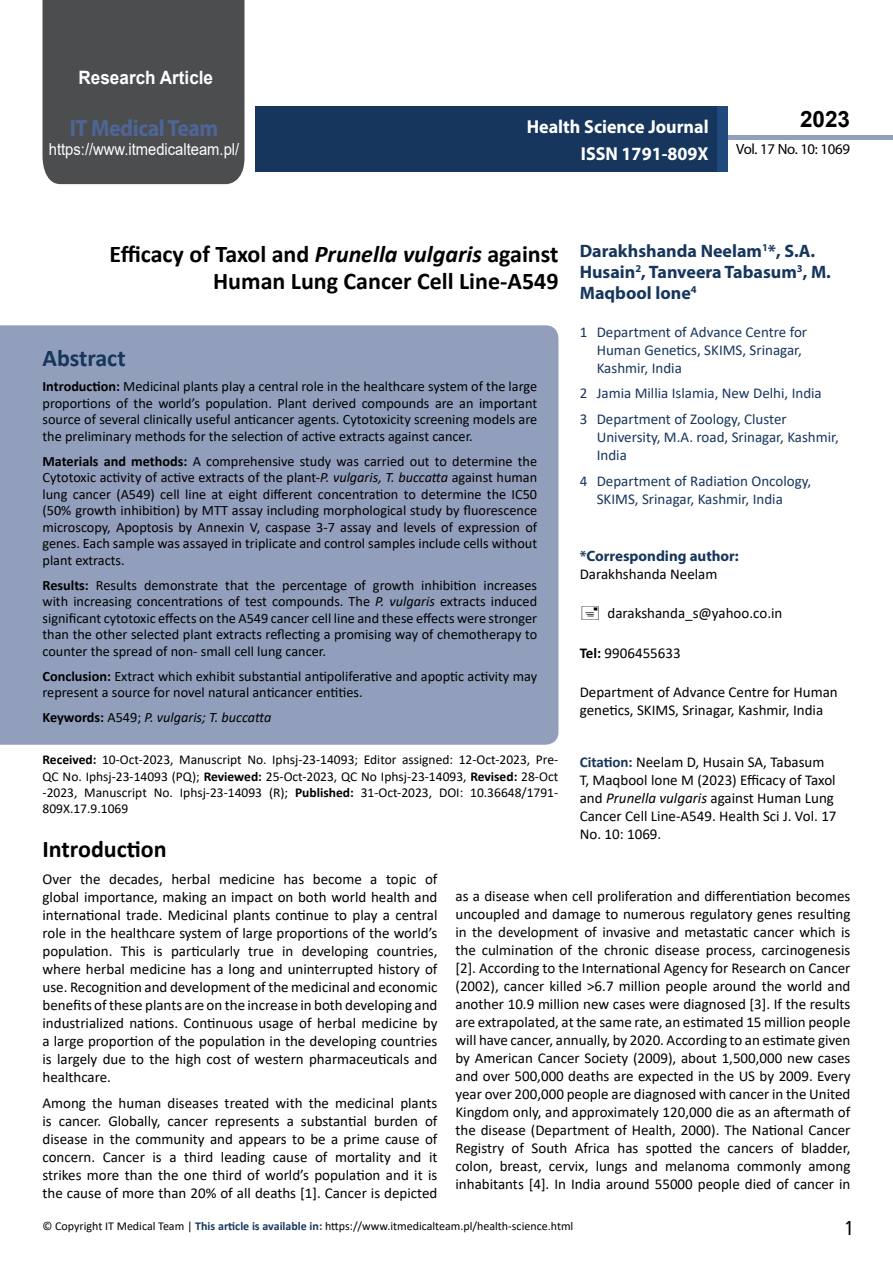
<style>
.page{position:relative;width:893px;height:1263px;background:#fff}
.page>*{position:absolute;margin:0;border:0;box-sizing:border-box;transform-origin:0 0}
.t1{font:25.5px "Tunga";color:#000}
.t2{font:700 24px/26.4px "Calibri";color:#000;text-align:right}
.t3{font:700 24px "Calibri";color:#16365d}
.t4{font:700 23.4px "Myriad Pro";letter-spacing:-.02em;color:#4e6697;scale:.93 1}
.t5{font:700 22.5px "Arial";color:#000}
.t6{font:700 18.75px "Myriad Pro";color:#fff;scale:.96 1}
.t7{font:700 18.45px "Arial";color:#fff;scale:.93 1}
.t8{font:700 18px/21px "Myriad Pro";color:#16365d}
.t9{font:16.5px "Arial";color:#fff;scale:.89 1}
.t10{font:15px/18px "Calibri";color:#000;text-align:justify}
.t11{font:15px/18px "Calibri";color:#16365d}
.t12{font:700 15px "Myriad Pro";color:#16365d}
.t13{font:14.85px "Myriad Pro";letter-spacing:-.02em;color:#000}
.t14{font:14.25px/16.5px "Calibri";color:#000;text-align:justify}
.t15{font:italic 14.25px "Calibri";color:#000}
.t16{font:13.5px/16.4px "Calibri";color:#000;text-align:justify}
.t17{font:12px "Calibri";color:#000}
.s1{font-style:italic}
.s2{font-weight:700}
.s3{font-weight:700;font-style:normal}
.s4{font-style:normal}
.s5{font-weight:700;color:#16365d}
.s6{font-weight:700;color:#16375d}
</style>
<div class="page">
<div style="left:728px;top:135px;width:165px;height:5px;background:#929fbc"></div>
<div style="left:255px;top:107px;width:462px;height:65px;background:#16365d"></div>
<div style="left:717px;top:107px;width:11px;height:65px;background:#1f497d"></div>
<div style="left:43px;top:0;width:201px;height:184px;background:#4c4d4f"></div>
<div style="left:0;top:325px;width:558px;height:420px;background:#929fbc"></div>
<p class="t7" style="left:79px;top:64px;width:146px">Research Article</p>
<h3 class="t4" style="left:70px;top:113px;width:161px">IT Medical Team</h3>
<p class="t9" style="left:49px;top:138px;width:215px">https://www.itmedicalteam.pl/</p>
<p class="t6" style="left:527px;top:114px;width:191px">Health Science Journal</p>
<h3 class="t5" style="left:800px;top:104px;width:52px">2023</h3>
<p class="t6" style="left:581px;top:142px;width:135px">ISSN 1791-809X</p>
<p class="t13" style="left:736px;top:140px;width:115px">Vol. 17 No. 10: 1069</p>
<p class="t8" style="left:580px;top:240px;width:253px">Darakhshanda Neelam<sup>1</sup>*, S.A.<br>Husain<sup>2</sup>, Tanveera Tabasum<sup>3</sup>, M.<br>Maqbool lone<sup>4</sup></p>
<p class="t11" style="left:597px;top:322px;width:212px;text-indent:-17px">1 Department of Advance Centre for<br>Human Genetics, SKIMS, Srinagar,<br>Kashmir, India</p>
<p class="t11" style="left:580px;top:380px;width:244px;line-height:25.7px">2 Jamia Millia Islamia, New Delhi, India<br>3 Department of Zoology, Cluster</p>
<p class="t11" style="left:597px;top:428px;width:244px">University, M.A. road, Srinagar, Kashmir,<br>India</p>
<p class="t11" style="left:597px;top:471px;width:216px;text-indent:-17px">4 Department of Radiation Oncology,<br>SKIMS, Srinagar, Kashmir, India</p>
<h2 class="t2" style="left:110px;top:241px;width:450px">Efficacy of Taxol and <span class="s1">Prunella vulgaris</span> against<br>Human Lung Cancer Cell Line-A549</h2>
<h2 class="t3" style="left:43px;top:341px;width:85px">Abstract</h2>
<p class="t14" style="left:43px;top:378px;width:496px"><span class="s2">Introduction:</span> Medicinal plants play a central role in the healthcare system of the large proportions of the world’s population. Plant derived compounds are an important source of several clinically useful anticancer agents. Cytotoxicity screening models are the preliminary methods for the selection of active extracts against cancer.</p>
<p class="t14" style="left:43px;top:452px;width:496px"><span class="s2">Materials and methods:</span> A comprehensive study was carried out to determine the Cytotoxic activity of active extracts of the plant-<span class="s1">P. vulgaris, T. buccatta</span> against human lung cancer (A549) cell line at eight different concentration to determine the IC50 (50% growth inhibition) by MTT assay including morphological study by fluorescence microscopy, Apoptosis by Annexin V, caspase 3-7 assay and levels of expression of genes. Each sample was assayed in triplicate and control samples include cells without plant extracts.</p>
<p class="t14" style="left:43px;top:576px;width:496px"><span class="s2">Results:</span> Results demonstrate that the percentage of growth inhibition increases with increasing concentrations of test compounds. The <span class="s1">P. vulgaris</span> extracts induced significant cytotoxic effects on the A549 cancer cell line and these effects were stronger than the other selected plant extracts reflecting a promising way of chemotherapy to counter the spread of non- small cell lung cancer.</p>
<p class="t14" style="left:43px;top:667px;width:496px"><span class="s2">Conclusion:</span> Extract which exhibit substantial antipoliferative and apoptic activity may represent a source for novel natural anticancer entities.</p>
<p class="t15" style="left:43px;top:707px;width:230px"><span class="s3">Keywords:</span> <span class="s4">A549;</span> P. vulgaris; T. buccatta</p>
<p class="t12" style="left:580px;top:546px;width:161px">*Corresponding author:</p>
<p class="t10" style="left:580px;top:565px;width:139px">Darakhshanda Neelam</p>
<p class="t10" style="left:607px;top:604px;width:176px">darakshanda_s@yahoo.co.in</p>
<p class="t10" style="left:580px;top:643px;width:102px"><span class="s2">Tel:</span> 9906455633</p>
<p class="t10" style="left:580px;top:683px;width:260px">Department of Advance Centre for Human genetics, SKIMS, Srinagar, Kashmir, India</p>
<p class="t10" style="left:580px;top:753px;width:258px;text-align:left"><span class="s5">Citation:</span> Neelam D, Husain SA, Tabasum T, Maqbool lone M (2023) Efficacy of Taxol and <span class="s1">Prunella vulgaris</span> against Human Lung Cancer Cell Line-A549. Health Sci J. Vol. 17<br>No. 10: 1069.</p>
<p class="t16" style="left:43px;top:751px;width:517px"><span class="s2">Received:</span> 10-Oct-2023, Manuscript No. Iphsj-23-14093; Editor assigned: 12-Oct-2023, Pre-QC No. Iphsj-23-14093 (PQ); <span class="s2">Reviewed:</span> 25-Oct-2023, QC No Iphsj-23-14093, <span class="s2">Revised:</span> 28-Oct -2023, Manuscript No. Iphsj-23-14093 (R); <span class="s2">Published:</span> 31-Oct-2023, DOI: 10.36648/1791- 809X.17.9.1069</p>
<h2 class="t2" style="left:43px;top:835px;width:126px">Introduction</h2>
<p class="t10" style="left:43px;top:869px;width:396px">Over the decades, herbal medicine has become a topic of global importance, making an impact on both world health and international trade. Medicinal plants continue to play a central role in the healthcare system of large proportions of the world’s population. This is particularly true in developing countries, where herbal medicine has a long and uninterrupted history of use. Recognition and development of the medicinal and economic benefits of these plants are on the increase in both developing and industrialized nations. Continuous usage of herbal medicine by a large proportion of the population in the developing countries is largely due to the high cost of western pharmaceuticals and healthcare.</p>
<p class="t10" style="left:43px;top:1094px;width:396px">Among the human diseases treated with the medicinal plants is cancer. Globally, cancer represents a substantial burden of disease in the community and appears to be a prime cause of concern. Cancer is a third leading cause of mortality and it strikes more than the one third of world’s population and it is the cause of more than 20% of all deaths [1]. Cancer is depicted</p>
<p class="t10" style="left:455px;top:886px;width:396px">as a disease when cell proliferation and differentiation becomes uncoupled and damage to numerous regulatory genes resulting in the development of invasive and metastatic cancer which is the culmination of the chronic disease process, carcinogenesis [2]. According to the International Agency for Research on Cancer (2002), cancer killed &gt;6.7 million people around the world and another 10.9 million new cases were diagnosed [3]. If the results are extrapolated, at the same rate, an estimated 15 million people will have cancer, annually, by 2020. According to an estimate given by American Cancer Society (2009), about 1,500,000 new cases and over 500,000 deaths are expected in the US by 2009. Every year over 200,000 people are diagnosed with cancer in the United Kingdom only, and approximately 120,000 die as an aftermath of the disease (Department of Health, 2000). The National Cancer Registry of South Africa has spotted the cancers of bladder, colon, breast, cervix, lungs and melanoma commonly among inhabitants [4]. In India around 55000 people died of cancer in</p>
<p class="t17" style="left:43px;top:1217px;width:532px">© Copyright IT Medical Team | <span class="s6">This article is available in:</span> https://www.itmedicalteam.pl/health-science.html</p>
<h1 class="t1" style="left:845px;top:1211px;width:9px">1</h1>
</div>
